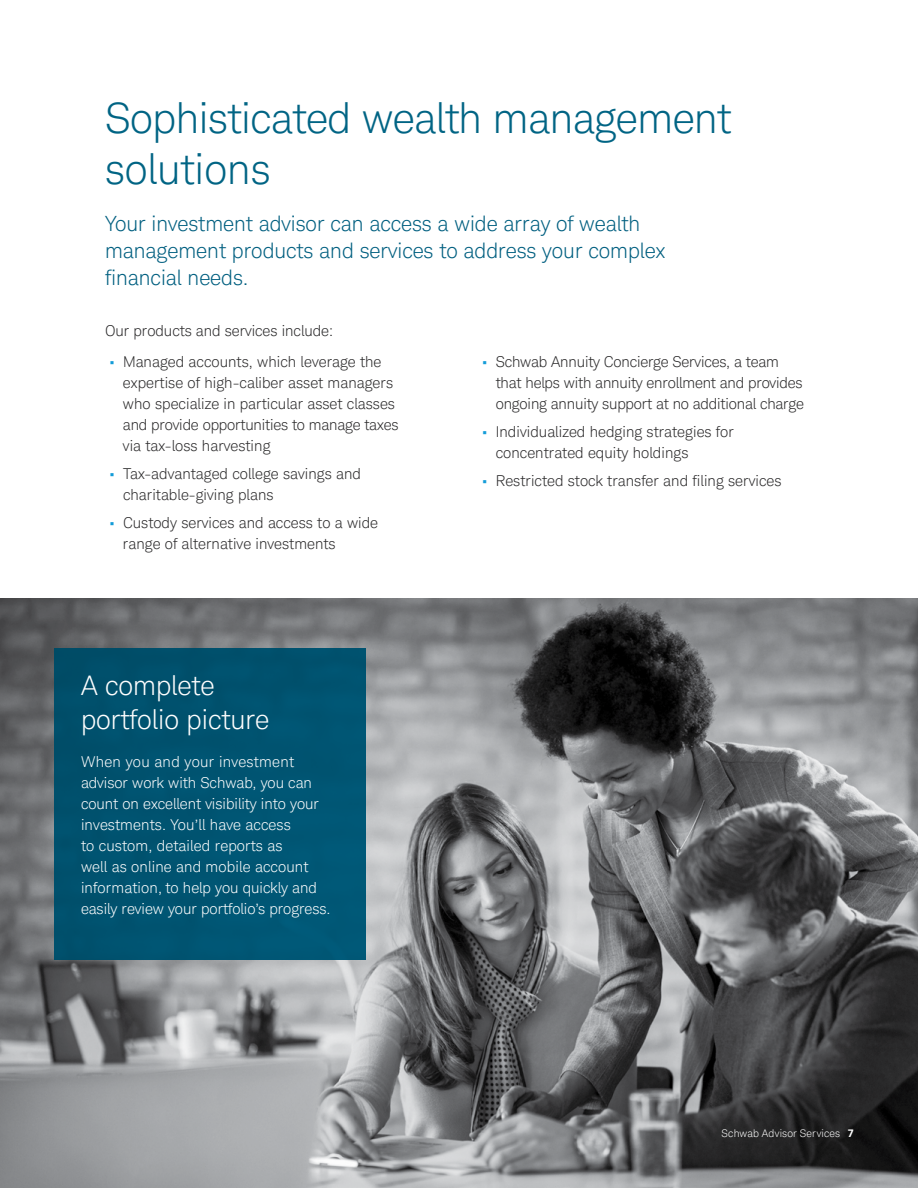
<style>
.page{position:relative;width:918px;height:1188px;background:#fff}
.page>*{position:absolute;margin:0;border:0;box-sizing:border-box;transform-origin:0 0}
.t1{font:300 42px/51px "Charles Modern";letter-spacing:-.01em;color:#006484}
.t2{font:300 27px/34.5px "Charles Modern";color:#fff}
.t3{font:300 21px/27px "Charles Modern";color:#005f80}
.t4{font:300 15px/21px "Charles Modern";letter-spacing:.005em;color:#292829}
.t5{font:300 15px/21px "Charles Modern";color:#fff}
.t6{font:300 10.5px "Charles Modern";letter-spacing:.02em;color:#fff}
.s1{font-weight:400;color:#139cd8}
.s2{font-weight:700}
</style>
<div class="page">
<img style="left:0;top:599px;width:918px;height:589px">
<div style="left:54px;top:648px;width:312px;height:312px;background:#005371"></div>
<h1 class="t1" style="left:105px;top:92px;width:628px">Sophisticated wealth management solutions</h1>
<h3 class="t3" style="left:105px;top:210px;width:562px">Your investment advisor can access a wide array of wealth management products and services to address your complex financial needs.</h3>
<p class="t4" style="left:105px;top:320px;width:230px">Our products and services include:</p>
<p class="t4" style="left:123px;top:352px;width:277px;text-indent:-13px"><span class="s1">•</span> Managed accounts, which leverage the expertise of high-caliber asset managers who specialize in particular asset classes and provide opportunities to manage taxes via tax-loss harvesting</p>
<p class="t4" style="left:123px;top:463px;width:239px;text-indent:-14px"><span class="s1">•</span> Tax-advantaged college savings and charitable-giving plans</p>
<p class="t4" style="left:123px;top:512px;width:257px;text-indent:-13px"><span class="s1">•</span> Custody services and access to a wide range of alternative investments</p>
<p class="t4" style="left:496px;top:352px;width:310px;text-indent:-14px"><span class="s1">•</span> Schwab Annuity Concierge Services, a team that helps with annuity enrollment and provides ongoing annuity support at no additional charge</p>
<p class="t4" style="left:496px;top:421px;width:240px;text-indent:-14px"><span class="s1">•</span> Individualized hedging strategies for concentrated equity holdings</p>
<p class="t4" style="left:482px;top:470px;width:301px"><span class="s1">•</span> Restricted stock transfer and filing services</p>
<h2 class="t2" style="left:81px;top:668px;width:190px">A complete portfolio picture</h2>
<p class="t5" style="left:81px;top:751px;width:251px">When you and your investment advisor work with Schwab, you can count on excellent visibility into your investments. You’ll have access<br>to custom, detailed reports as<br>well as online and mobile account information, to help you quickly and easily review your portfolio’s progress.</p>
<p class="t6" style="left:722px;top:1127px;width:134px">Schwab Advisor Services <span class="s2">7</span></p>
</div>
